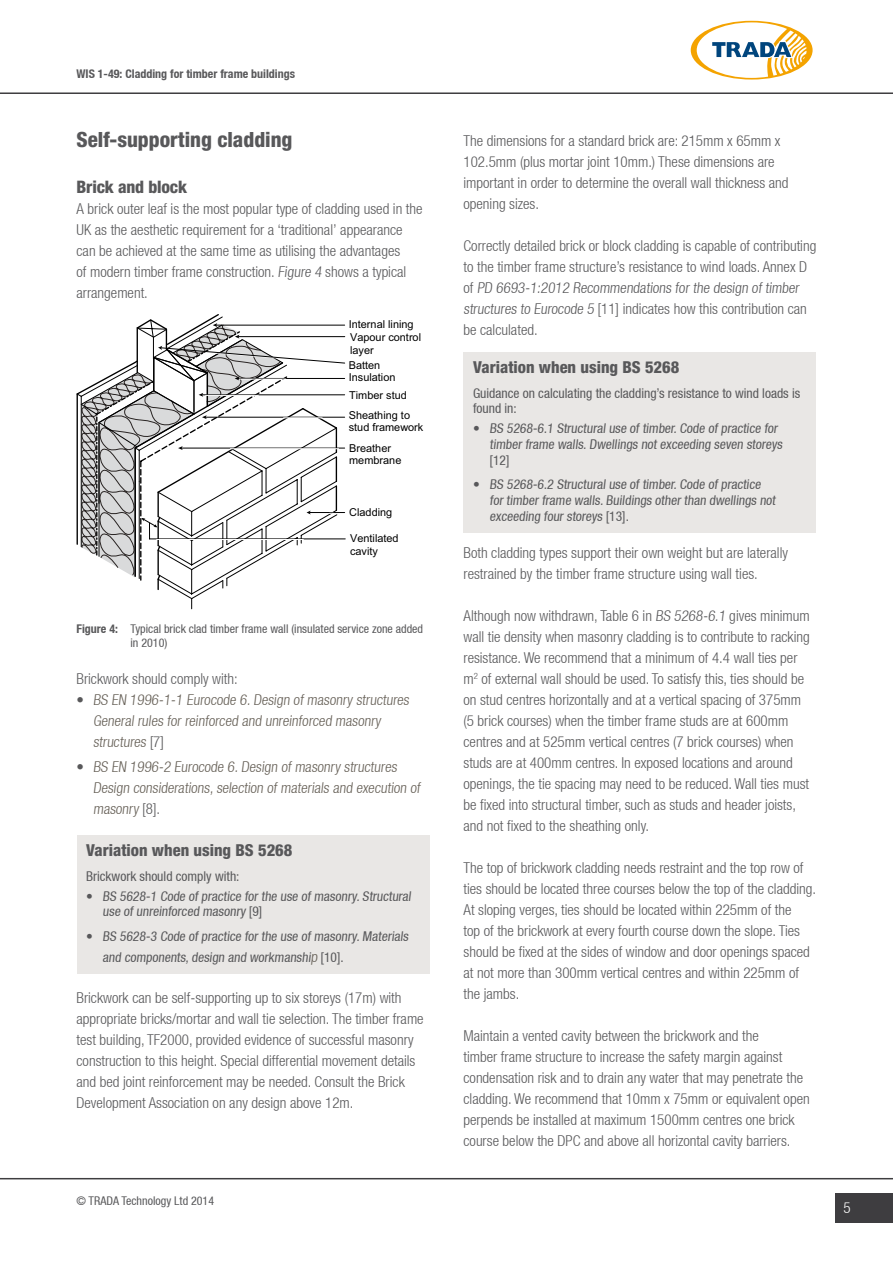
<style>
.page{position:relative;width:893px;height:1263px;background:#fff}
.page>*{position:absolute;margin:0;border:0;box-sizing:border-box;transform-origin:0 0}
.t1{font:800 condensed 21px "Helvetica Neue LT Std";color:#58585a}
.t2{font:800 condensed 17.25px "Helvetica Neue LT Std";letter-spacing:-.01em;color:#58585a}
.t3{font:800 condensed 16.5px "Helvetica Neue LT Std";color:#58585a}
.t4{font:300 condensed 15px/21px "Helvetica Neue";color:#58585a}
.t5{font:300 condensed 15px/21px "Helvetica Neue";color:#666057}
.t6{font:300 condensed 15px "Helvetica Neue";color:#fff}
.t7{font:condensed 13.5px/15.8px "Helvetica Neue";color:#58585a}
.t8{font:condensed 12px/14.4px "Helvetica Neue";color:#58585a}
.t9{font:700 condensed 12px "Helvetica Neue";color:#58585a}
.t10{font:10.95px/12.3px "Arial";color:#000}
.s1{font-weight:700}
.s2{color:#58585a}
.s3{font-weight:300;font-size:15px;color:#666057}
</style>
<div class="page">
<div style="left:835px;top:1193px;width:58px;height:30px;background:#3e3d40"></div>
<hr style="left:0;top:92px;width:893px;height:2px;background:#3e3d40">
<hr style="left:0;top:1178px;width:893px;height:1px;background:#3e3d40">
<svg style="left:691px;top:21px;width:122px;height:59px"></svg>
<svg style="left:77px;top:314px;width:268px;height:295px"></svg>
<div style="left:77px;top:835px;width:352px;height:138px;background:#e9e7e5"></div>
<div style="left:463px;top:352px;width:353px;height:181px;background:#e9e7e5"></div>
<p class="t9" style="left:77px;top:67px;width:220px">WIS 1-49: Cladding for timber frame buildings</p>
<h1 class="t1" style="left:77px;top:126px;width:217px">Self-supporting cladding</h1>
<p class="t2" style="left:77px;top:176px;width:112px">Brick and block</p>
<p class="t4" style="left:77px;top:198px;width:348px">A brick outer leaf is the most popular type of cladding used in the UK as the aesthetic requirement for a ‘traditional’ appearance can be achieved at the same time as utilising the advantages<br>of modern timber frame construction. Figure 4 shows a typical arrangement.</p>
<p class="t10" style="left:349px;top:317px;width:74px;line-height:13.8px">Internal lining<br>Vapour control</p>
<p class="t10" style="left:350px;top:344px;width:25px">layer</p>
<p class="t10" style="left:349px;top:368px;width:60px;line-height:17.7px">Insulation<br>Timber stud</p>
<p class="t10" style="left:349px;top:409px;width:76px">Sheathing to stud framework</p>
<p class="t10" style="left:349px;top:442px;width:54px">Breather membrane</p>
<p class="t10" style="left:349px;top:359px;width:33px">Batten</p>
<p class="t10" style="left:349px;top:506px;width:45px">Cladding</p>
<p class="t10" style="left:350px;top:532px;width:50px">Ventilated cavity</p>
<p class="t8" style="left:131px;top:621px;width:294px;text-indent:-54px"><span class="s1">Figure 4:</span> Typical brick clad timber frame wall (insulated service zone added in 2010)</p>
<p class="t4" style="left:77px;top:668px;width:163px">Brickwork should comply with:</p>
<p class="t5" style="left:93px;top:689px;width:320px;text-indent:-17px"><span class="s2">•</span> BS EN 1996-1-1 Eurocode 6. Design of masonry structures<br>General rules for reinforced and unreinforced masonry structures <span class="s2">[7]</span></p>
<p class="t5" style="left:93px;top:756px;width:331px;text-indent:-17px"><span class="s2">•</span> BS EN 1996-2 Eurocode 6. Design of masonry structures<br>Design considerations, selection of materials and execution of masonry <span class="s2">[8].</span></p>
<p class="t3" style="left:86px;top:840px;width:208px">Variation when using BS 5268</p>
<p class="t7" style="left:86px;top:868px;width:155px">Brickwork should comply with:</p>
<p class="t7" style="left:103px;top:888px;width:312px;text-indent:-16px">• BS 5628-1 Code of practice for the use of masonry. Structural use of unreinforced masonry [9]</p>
<p class="t7" style="left:103px;top:925px;width:309px;line-height:21px;text-indent:-16px">• BS 5628-3 Code of practice for the use of masonry. Materials and components, design and workmanshi<span class="s3">p</span> [10].</p>
<p class="t4" style="left:77px;top:987px;width:349px">Brickwork can be self-supporting up to six storeys (17m) with appropriate bricks/mortar and wall tie selection. The timber frame test building, TF2000, provided evidence of successful masonry construction to this height. Special differential movement details and bed joint reinforcement may be needed. Consult the Brick Development Association on any design above 12m.</p>
<p class="t8" style="left:77px;top:1194px;width:139px">© TRADA Technology Ltd 2014</p>
<p class="t4" style="left:463px;top:130px;width:327px">The dimensions for a standard brick are: 215mm x 65mm x 102.5mm (plus mortar joint 10mm.) These dimensions are important in order to determine the overall wall thickness and opening sizes.</p>
<p class="t4" style="left:463px;top:235px;width:354px">Correctly detailed brick or block cladding is capable of contributing to the timber frame structure’s resistance to wind loads. Annex D of PD 6693-1:2012 Recommendations for the design of timber structures to Eurocode 5 [11] indicates how this contribution can be calculated.</p>
<p class="t3" style="left:473px;top:357px;width:208px">Variation when using BS 5268</p>
<p class="t7" style="left:473px;top:385px;width:329px">Guidance on calculating the cladding’s resistance to wind loads is found in:</p>
<p class="t7" style="left:490px;top:420px;width:296px;text-indent:-16px">• BS 5268-6.1 Structural use of timber. Code of practice for timber frame walls. Dwellings not exceeding seven storeys [12]</p>
<p class="t7" style="left:490px;top:476px;width:289px;text-indent:-16px">• BS 5268-6.2 Structural use of timber. Code of practice for timber frame walls. Buildings other than dwellings not exceeding four storeys [13].</p>
<p class="t4" style="left:463px;top:542px;width:326px">Both cladding types support their own weight but are laterally restrained by the timber frame structure using wall ties.</p>
<p class="t4" style="left:463px;top:605px;width:348px">Although now withdrawn, Table 6 in BS 5268-6.1 gives minimum wall tie density when masonry cladding is to contribute to racking resistance. We recommend that a minimum of 4.4 wall ties per m<sup>2</sup> of external wall should be used. To satisfy this, ties should be on stud centres horizontally and at a vertical spacing of 375mm (5 brick courses) when the timber frame studs are at 600mm centres and at 525mm vertical centres (7 brick courses) when studs are at 400mm centres. In exposed locations and around openings, the tie spacing may need to be reduced. Wall ties must be fixed into structural timber, such as studs and header joists, and not fixed to the sheathing only.</p>
<p class="t4" style="left:463px;top:857px;width:354px">The top of brickwork cladding needs restraint and the top row of ties should be located three courses below the top of the cladding.<br>At sloping verges, ties should be located within 225mm of the<br>top of the brickwork at every fourth course down the slope. Ties should be fixed at the sides of window and door openings spaced at not more than 300mm vertical centres and within 225mm of the jambs.</p>
<p class="t4" style="left:463px;top:1025px;width:348px">Maintain a vented cavity between the brickwork and the<br>timber frame structure to increase the safety margin against condensation risk and to drain any water that may penetrate the cladding. We recommend that 10mm x 75mm or equivalent open perpends be installed at maximum 1500mm centres one brick course below the DPC and above all horizontal cavity barriers.</p>
<p class="t6" style="left:843px;top:1199px;width:9px">5</p>
</div>
